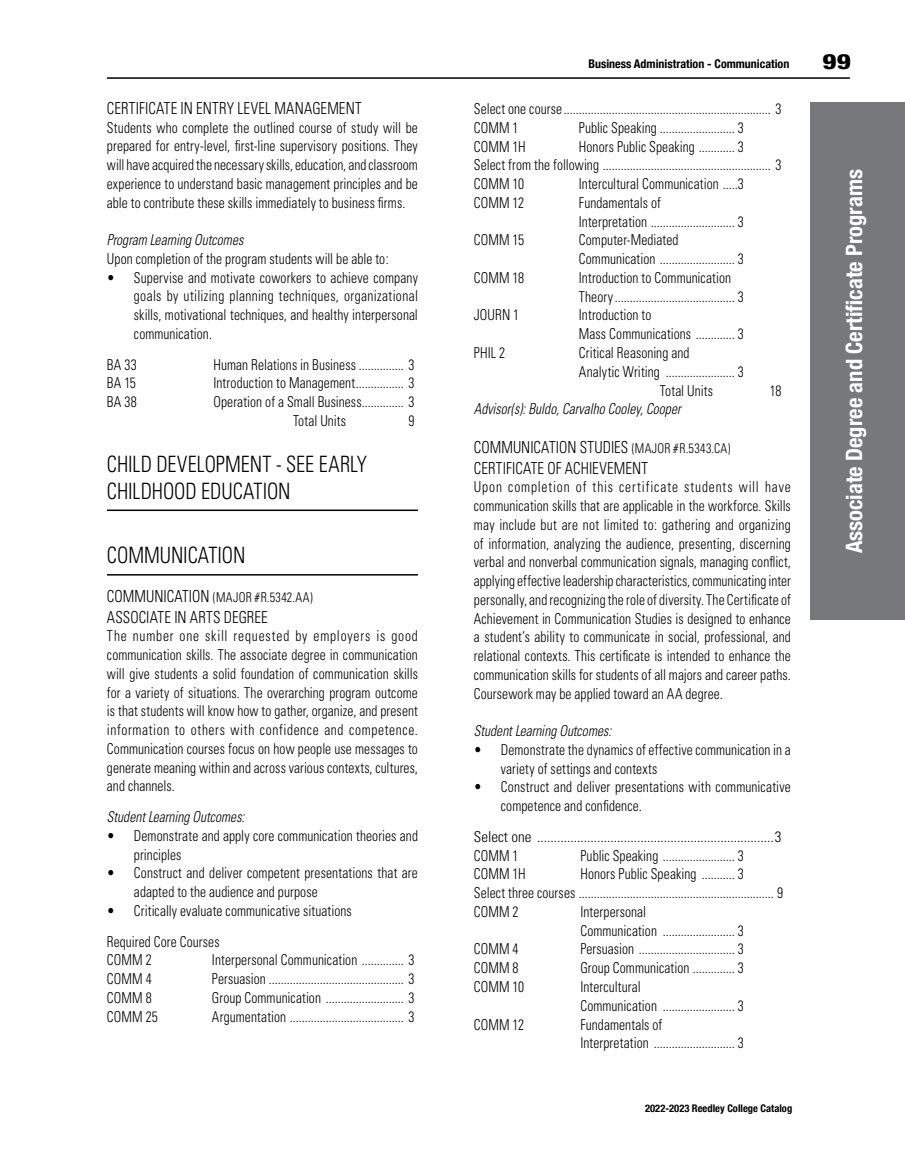
<style>
.page{position:relative;width:905px;height:1175px;background:#fff}
.page>*{position:absolute;margin:0;border:0;box-sizing:border-box;transform-origin:0 0}
.t1{font:300 condensed 22.5px/27px "Univers";color:#000;scale:.9 1}
.t2{font:700 condensed 22.5px "Helvetica Neue";color:#fff}
.t3{font:800 condensed 21px "Helvetica Neue";color:#000;scale:1.3 1}
.t4{font:300 condensed 16.5px/20.2px "Univers";letter-spacing:.01em;color:#000;scale:.9 1}
.t5{font:300 condensed 15px/18.8px "Univers";letter-spacing:.005em;color:#000;scale:.9 1}
.t6{font:italic 300 condensed 15px "Univers";color:#000;scale:.9 1}
.t7{font:300 condensed 15px/18.8px "Univers";letter-spacing:.005em;color:#000}
.t8{font:300 condensed 13.5px "Univers";letter-spacing:.035em;color:#000;scale:.9 1}
.t9{font:700 condensed 12px "Helvetica Neue";color:#000}
.t10{font:700 condensed 10.5px "Helvetica Neue";color:#000}
.s1{font-size:16.5px}
.s2{font-size:13.5px}
</style>
<div class="page">
<hr style="left:107px;top:77px;width:742px;height:2px;background:#000">
<div style="left:810px;top:103px;width:94px;height:517px;background:#77787b"></div>
<hr style="left:107px;top:574px;width:311px;height:1px;background:#000">
<hr style="left:107px;top:509px;width:311px;height:2px;background:#000">
<p class="t4" style="left:107px;top:98px;width:284px">CERTIFICATE IN ENTRY LEVEL MANAGEMENT</p>
<p class="t5" style="left:107px;top:118px;width:347px;text-align:justify">Students who complete the outlined course of study will be prepared for entry-level, frst-line supervisory positions. They will have acquired the necessary skills, education, and classroom experience to understand basic management principles and be able to contribute these skills immediately to business frms.</p>
<p class="t6" style="left:107px;top:231px;width:153px">Program Learning Outcomes</p>
<p class="t5" style="left:107px;top:249px;width:314px">Upon completion of the program students will be able to:</p>
<p class="t5" style="left:134px;top:268px;width:317px;text-align:justify;text-indent:-27px">• Supervise and motivate coworkers to achieve company goals by utilizing planning techniques, organizational skills, motivational techniques, and healthy interpersonal communication.</p>
<p class="t5" style="left:107px;top:355px;width:35px">BA 33</p>
<p class="t5" style="left:213px;top:355px;width:225px">Human Relations in Business ............... 3</p>
<p class="t5" style="left:107px;top:374px;width:34px">BA 15</p>
<p class="t5" style="left:213px;top:374px;width:225px">Introduction to Management................ 3</p>
<p class="t5" style="left:107px;top:392px;width:35px">BA 38</p>
<p class="t5" style="left:213px;top:392px;width:225px">Operation of a Small Business.............. 3</p>
<p class="t5" style="left:293px;top:411px;width:61px">Total Units</p>
<p class="t5" style="left:408px;top:411px;width:8px">9</p>
<p class="t1" style="left:107px;top:450px;width:290px">CHILD DEVELOPMENT - SEE EARLY<br>CHILDHOOD EDUCATION</p>
<p class="t1" style="left:107px;top:542px;width:155px">COMMUNICATION</p>
<p class="t8" style="left:107px;top:589px;width:230px"><span class="s1">COMMUNICATION</span> (MAJOR #R.5342.AA)</p>
<p class="t4" style="left:107px;top:606px;width:180px">ASSOCIATE IN ARTS DEGREE</p>
<p class="t5" style="left:107px;top:626px;width:347px;text-align:justify">The number one skill requested by employers is good communication skills. The associate degree in communication will give students a solid foundation of communication skills for a variety of situations. The overarching program outcome is that students will know how to gather, organize, and present information to others with confidence and competence.<br>Communication courses focus on how people use messages to generate meaning within and across various contexts, cultures, and channels.</p>
<p class="t6" style="left:107px;top:807px;width:154px">Student Learning Outcomes:</p>
<p class="t5" style="left:134px;top:826px;width:317px;text-indent:-27px">• Demonstrate and apply core communication theories and principles</p>
<p class="t5" style="left:134px;top:863px;width:317px;text-indent:-27px">• Construct and deliver competent presentations that are adapted to the audience and purpose</p>
<p class="t5" style="left:107px;top:901px;width:273px">• Critically evaluate communicative situations</p>
<p class="t5" style="left:107px;top:932px;width:127px">Required Core Courses<br>COMM 2</p>
<p class="t5" style="left:212px;top:950px;width:227px">Interpersonal Communication .............. 3</p>
<p class="t5" style="left:107px;top:969px;width:51px">COMM 4</p>
<p class="t5" style="left:212px;top:969px;width:227px">Persuasion ............................................. 3</p>
<p class="t5" style="left:107px;top:988px;width:51px">COMM 8</p>
<p class="t5" style="left:212px;top:988px;width:227px">Group Communication .......................... 3</p>
<p class="t5" style="left:107px;top:1007px;width:58px">COMM 25</p>
<p class="t5" style="left:212px;top:1007px;width:227px">Argumentation ...................................... 3</p>
<p class="t9" style="left:588px;top:54px;width:202px">Business Administration - Communication</p>
<p class="t5" style="left:474px;top:99px;width:343px">Select one course ..................................................................... 3<br>COMM 1</p>
<p class="t5" style="left:579px;top:118px;width:185px">Public Speaking ......................... 3</p>
<p class="t5" style="left:474px;top:137px;width:343px;text-indent:105px">Honors Public Speaking ............ 3<br>Select from the following ........................................................ 3<br>COMM 10</p>
<p class="t5" style="left:474px;top:137px;width:59px">COMM 1H</p>
<p class="t5" style="left:579px;top:174px;width:185px">Intercultural Communication .....3</p>
<p class="t5" style="left:474px;top:193px;width:57px">COMM 12</p>
<p class="t5" style="left:579px;top:193px;width:93px">Fundamentals of</p>
<p class="t5" style="left:579px;top:212px;width:185px">Interpretation ............................ 3</p>
<p class="t5" style="left:474px;top:231px;width:57px">COMM 15</p>
<p class="t5" style="left:579px;top:231px;width:185px">Computer-Mediated<br>Communication ......................... 3</p>
<p class="t5" style="left:474px;top:268px;width:57px">COMM 18</p>
<p class="t5" style="left:579px;top:268px;width:185px">Introduction to Communication<br>Theory ........................................ 3</p>
<p class="t5" style="left:474px;top:306px;width:52px">JOURN 1</p>
<p class="t5" style="left:579px;top:306px;width:185px">Introduction to<br>Mass Communications ............. 3</p>
<p class="t5" style="left:474px;top:343px;width:36px">PHIL 2</p>
<p class="t5" style="left:579px;top:343px;width:124px">Critical Reasoning and</p>
<p class="t5" style="left:579px;top:362px;width:185px">Analytic Writing ....................... 3</p>
<p class="t5" style="left:660px;top:381px;width:61px">Total Units</p>
<p class="t6" style="left:474px;top:400px;width:231px">Advisor(s): Buldo, Carvalho Cooley, Cooper</p>
<p class="t4" style="left:474px;top:437px;width:286px">COMMUNICATION STUDIES <span class="s2">(MAJOR #R.5343.CA)<br></span>CERTIFICATE OF ACHIEVEMENT</p>
<p class="t5" style="left:474px;top:477px;width:354px;text-align:justify">Upon completion of this certificate students will have communication skills that are applicable in the workforce. Skills may include but are not limited to: gathering and organizing of information, analyzing the audience, presenting, discerning verbal and nonverbal communication signals, managing confict, applying effective leadership characteristics, communicating inter personally, and recognizing the role of diversity. The Certifcate of Achievement in Communication Studies is designed to enhance a student’s ability to communicate in social, professional, and relational contexts. This certifcate is intended to enhance the communication skills for students of all majors and career paths.<br>Coursework may be applied toward an AA degree.</p>
<p class="t6" style="left:474px;top:722px;width:154px">Student Learning Outcomes:</p>
<p class="t5" style="left:501px;top:740px;width:324px;text-indent:-27px">• Demonstrate the dynamics of effective communication in a variety of settings and contexts</p>
<p class="t5" style="left:501px;top:777px;width:324px;text-indent:-27px">• Construct and deliver presentations with communicative competence and confdence.</p>
<p class="t7" style="left:474px;top:827px;width:309px">Select one .......................................................................3<br>COMM 1</p>
<p class="t5" style="left:770px;top:381px;width:14px">18</p>
<p class="t5" style="left:580px;top:846px;width:183px">Public Speaking ........................ 3</p>
<p class="t5" style="left:474px;top:864px;width:345px;text-indent:107px">Honors Public Speaking ........... 3<br>Select three courses ................................................................. 9<br>COMM 2</p>
<p class="t5" style="left:474px;top:864px;width:59px">COMM 1H</p>
<p class="t5" style="left:580px;top:902px;width:75px">Interpersonal</p>
<p class="t5" style="left:580px;top:921px;width:183px">Communication ........................ 3</p>
<p class="t5" style="left:474px;top:939px;width:51px">COMM 4</p>
<p class="t5" style="left:580px;top:939px;width:183px">Persuasion ................................ 3</p>
<p class="t5" style="left:474px;top:958px;width:51px">COMM 8</p>
<p class="t5" style="left:580px;top:958px;width:183px">Group Communication .............. 3</p>
<p class="t5" style="left:474px;top:977px;width:57px">COMM 10</p>
<p class="t5" style="left:580px;top:977px;width:68px">Intercultural</p>
<p class="t5" style="left:580px;top:996px;width:183px">Communication ........................ 3</p>
<p class="t5" style="left:474px;top:1014px;width:57px">COMM 12</p>
<p class="t5" style="left:580px;top:1014px;width:93px">Fundamentals of</p>
<p class="t5" style="left:580px;top:1033px;width:183px">Interpretation ........................... 3</p>
<p class="t10" style="left:645px;top:1099px;width:148px">2022-2023 Reedley College Catalog</p>
<h2 class="t3" style="left:822px;top:49px;width:23px">99</h2>
<h1 class="t2" style="left:835px;top:553px;width:385px;rotate:-90deg">Associate Degree and Certificate Programs</h1>
</div>
